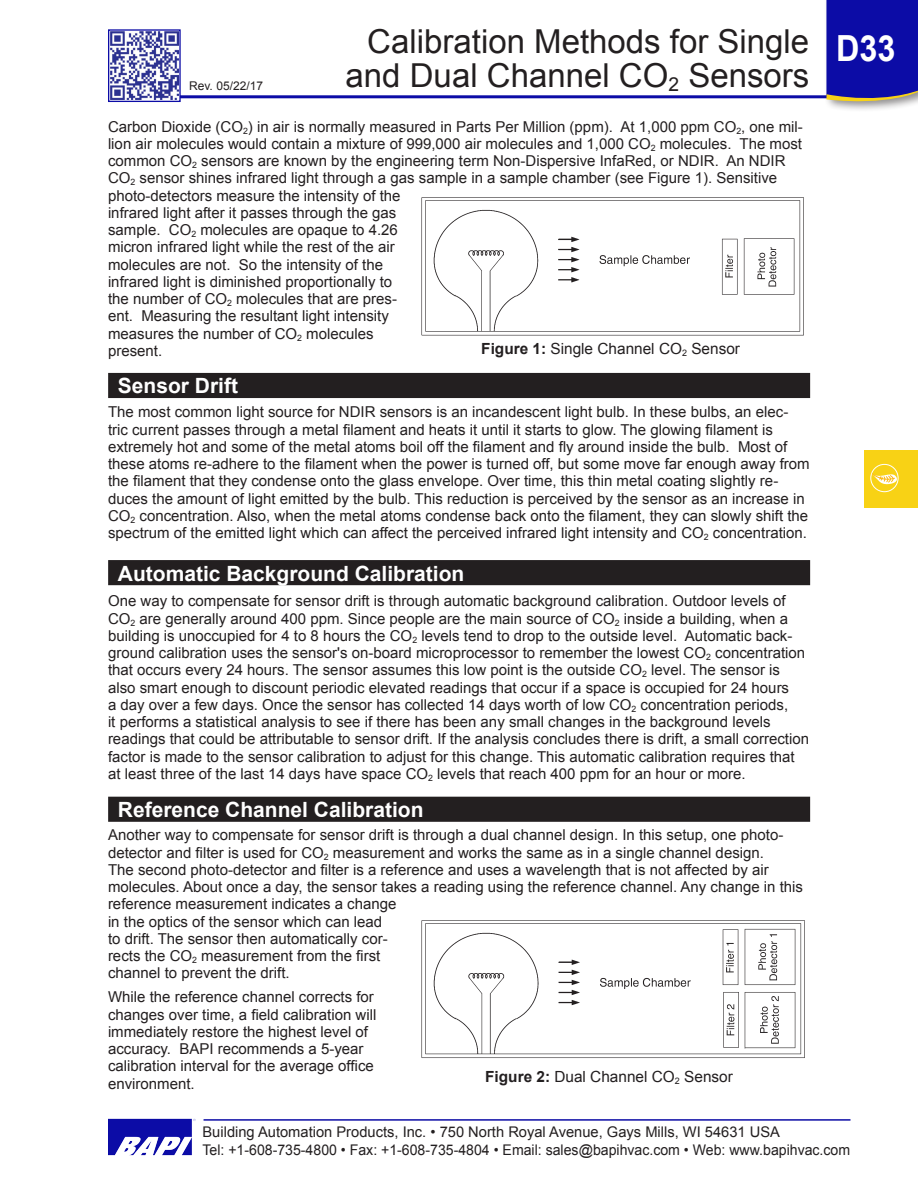
<style>
.page{position:relative;width:918px;height:1188px;background:#fff}
.page>*{position:absolute;margin:0;border:0;box-sizing:border-box;transform-origin:0 0}
.t1{font:700 36px "Arial";color:#fff;scale:.9 1}
.Sub_Section_Title{font:33px "Arial";color:#231f20}
.t2{font:700 21px "Arial";color:#fff}
.t3{font:15.3px "Arial";color:#231f20}
.t4{font:15px/17.2px "Arial";color:#231f20}
.t5{font:14.7px "Arial";color:#231f20;scale:.96 1}
.t6{font:14.7px "Arial";color:#231f20}
.Body_text{font:12px "Arial";color:#231f20}
.s1{font-weight:700}
</style>
<div class="page">
<hr style="left:124px;top:95px;width:762px;height:3px;background:#0c0ca6">
<img style="left:110px;top:32px;width:69px;height:68px">
<div style="left:108px;top:29px;width:73px;height:73px;border:1px solid #0c0ca6"></div>
<div style="left:823px;top:0;width:95px;height:112px;background:#231f20;opacity:.5"></div>
<svg style="left:826px;top:0;width:92px;height:106px;background:#201fa4"></svg>
<div style="left:864px;top:451px;width:54px;height:57px;background:#f8d215"></div>
<div style="left:870px;top:464px;width:29px;height:28px;border:1px solid #fff;border-radius:50%"></div>
<svg style="left:872px;top:472px;width:27px;height:13px"></svg>
<hr style="left:204px;top:1119px;width:647px;height:2px;background:#0c0ca6">
<img style="left:108px;top:1118px;width:87px;height:38px">
<div style="left:109px;top:374px;width:700px;height:23px;background:#231f20"></div>
<div style="left:108px;top:373px;width:702px;height:25px;border:2px solid #231f20"></div>
<img style="left:421px;top:197px;width:383px;height:139px">
<div style="left:109px;top:561px;width:700px;height:23px;background:#231f20"></div>
<div style="left:108px;top:560px;width:702px;height:25px;border:2px solid #231f20"></div>
<img style="left:421px;top:920px;width:384px;height:138px">
<div style="left:109px;top:797px;width:700px;height:24px;background:#231f20"></div>
<div style="left:108px;top:797px;width:702px;height:25px;border:2px solid #231f20"></div>
<p class="Body_text" style="left:189px;top:78px;width:75px">Rev. 05/22/17</p>
<p class="Sub_Section_Title" style="left:367px;top:19px;width:444px">Calibration Methods for Single</p>
<p class="Sub_Section_Title" style="left:346px;top:54px;width:465px">and Dual Channel CO<sub>2</sub> Sensors</p>
<p class="t4" style="left:108px;top:118px;width:696px">Carbon Dioxide (CO<sub>2</sub>) in air is normally measured in Parts Per Million (ppm). At 1,000 ppm CO<sub>2</sub>, one mil&shy;lion air molecules would contain a mixture of 999,000 air molecules and 1,000 CO<sub>2</sub> molecules. The most common CO<sub>2</sub> sensors are known by the engineering term Non-Dispersive InfaRed, or NDIR. An NDIR CO<sub>2</sub> sensor shines infrared light through a gas sample in a sample chamber (see Figure 1). Sensitive photo-detectors measure the intensity of the<br>infrared light after it passes through the gas<br>sample. CO<sub>2</sub> molecules are opaque to 4.26<br>micron infrared light while the rest of the air<br>molecules are not. So the intensity of the<br>infrared light is diminished proportionally to<br>the number of CO<sub>2</sub> molecules that are pres-<br>ent. Measuring the resultant light intensity<br>measures the number of CO<sub>2</sub> molecules<br>present.</p>
<p class="t3" style="left:481px;top:338px;width:260px"><span class="s1">Figure 1:</span> Single Channel CO<sub>2</sub> Sensor</p>
<p class="t2" style="left:118px;top:372px;width:122px">Sensor Drift</p>
<p class="t4" style="left:108px;top:404px;width:703px">The most common light source for NDIR sensors is an incandescent light bulb. In these bulbs, an elec&shy;tric current passes through a metal filament and heats it until it starts to glow. The glowing filament is extremely hot and some of the metal atoms boil off the filament and fly around inside the bulb. Most of these atoms re-adhere to the filament when the power is turned off, but some move far enough away from the filament that they condense onto the glass envelope. Over time, this thin metal coating slightly re&shy;duces the amount of light emitted by the bulb. This reduction is perceived by the sensor as an increase in CO<sub>2</sub> concentration. Also, when the metal atoms condense back onto the filament, they can slowly shift the spectrum of the emitted light which can affect the perceived infrared light intensity and CO<sub>2</sub> concentration.</p>
<p class="t2" style="left:118px;top:559px;width:348px">Automatic Background Calibration</p>
<p class="t4" style="left:108px;top:593px;width:703px">One way to compensate for sensor drift is through automatic background calibration. Outdoor levels of CO<sub>2</sub> are generally around 400 ppm. Since people are the main source of CO<sub>2</sub> inside a building, when a building is unoccupied for 4 to 8 hours the CO<sub>2</sub> levels tend to drop to the outside level. Automatic back&shy;ground calibration uses the sensor's on-board microprocessor to remember the lowest CO<sub>2</sub> concentration that occurs every 24 hours. The sensor assumes this low point is the outside CO<sub>2</sub> level. The sensor is also smart enough to discount periodic elevated readings that occur if a space is occupied for 24 hours<br>a day over a few days. Once the sensor has collected 14 days worth of low CO<sub>2</sub> concentration periods,<br>it performs a statistical analysis to see if there has been any small changes in the background levels readings that could be attributable to sensor drift. If the analysis concludes there is drift, a small correction factor is made to the sensor calibration to adjust for this change. This automatic calibration requires that at least three of the last 14 days have space CO<sub>2</sub> levels that reach 400 ppm for an hour or more.</p>
<p class="t2" style="left:118px;top:796px;width:307px">Reference Channel Calibration</p>
<p class="t4" style="left:108px;top:827px;width:697px">Another way to compensate for sensor drift is through a dual channel design. In this setup, one photo&shy;detector and filter is used for CO<sub>2</sub> measurement and works the same as in a single channel design.<br>The second photo-detector and filter is a reference and uses a wavelength that is not affected by air molecules. About once a day, the sensor takes a reading using the reference channel. Any change in this reference measurement indicates a change<br>in the optics of the sensor which can lead<br>to drift. The sensor then automatically cor-<br>rects the CO<sub>2</sub> measurement from the first<br>channel to prevent the drift.</p>
<p class="t4" style="left:108px;top:989px;width:270px">While the reference channel corrects for changes over time, a field calibration will immediately restore the highest level of accuracy. BAPI recommends a 5-year calibration interval for the average office environment.</p>
<p class="t3" style="left:485px;top:1067px;width:249px"><span class="s1">Figure 2:</span> Dual Channel CO<sub>2</sub> Sensor</p>
<p class="t1" style="left:836px;top:24px;width:68px">D33</p>
<p class="t6" style="left:202px;top:1123px;width:579px">Building Automation Products, Inc. • 750 North Royal Avenue, Gays Mills, WI 54631 USA</p>
<p class="t5" style="left:202px;top:1141px;width:676px">Tel: +1-608-735-4800 • Fax: +1-608-735-4804 • Email: sales@bapihvac.com • Web: www.bapihvac.com</p>
</div>
